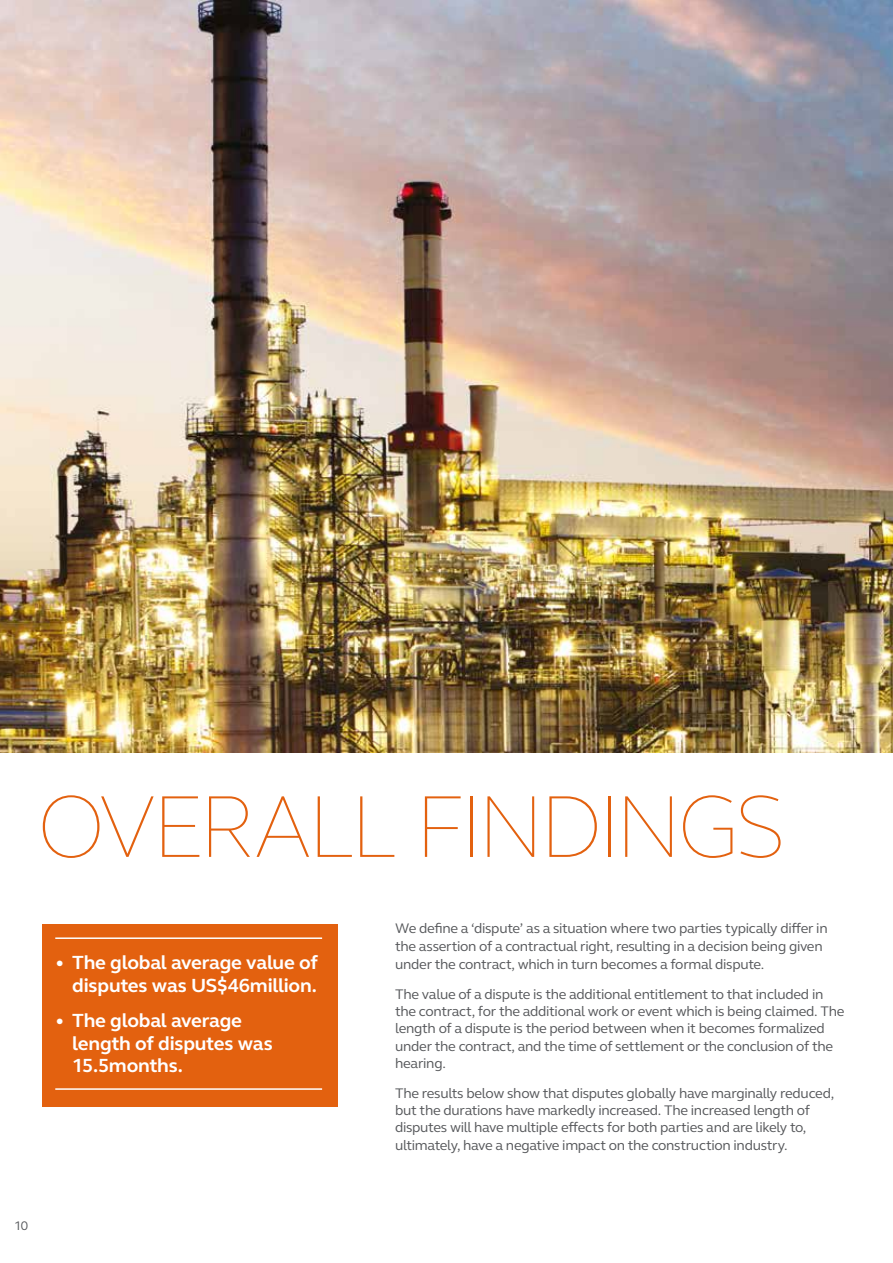
<style>
.page{position:relative;width:893px;height:1263px;background:#fff}
.page>*{position:absolute;margin:0;border:0;box-sizing:border-box;transform-origin:0 0}
.t1{font:100 90px "FS Elliot Pro";letter-spacing:-.06em;color:#e3610f}
.t2{font:700 19.5px/22.5px "FS Elliot Pro";letter-spacing:-.015em;color:#fff;text-align:right}
.t3{font:14.25px/17.2px "FS Elliot Pro";letter-spacing:-.02em;color:#55575a}
.t4{font:12.75px "FS Elliot Pro";color:#55575a}
</style>
<div class="page">
<img style="left:0;top:0;width:893px;height:753px">
<div style="left:43px;top:924px;width:295px;height:183px;background:#e3610f"></div>
<hr style="left:55px;top:1088px;width:267px;height:2px;background:#fff">
<hr style="left:55px;top:937px;width:267px;height:2px;background:#fff">
<h1 class="t1" style="left:37px;top:766px;width:750px">OVERALL FINDINGS</h1>
<h2 class="t2" style="left:55px;top:951px;width:264px">• The global average value of disputes was US$46million.</h2>
<h2 class="t2" style="left:72px;top:1009px;width:202px;text-align:left;text-indent:-17px">• The global average length of disputes was<br>15.5months.</h2>
<p class="t3" style="left:395px;top:919px;width:434px;line-height:17.7px">We define a ‘dispute’ as a situation where two parties typically differ in the assertion of a contractual right, resulting in a decision being given under the contract, which in turn becomes a formal dispute.</p>
<p class="t3" style="left:395px;top:985px;width:451px">The value of a dispute is the additional entitlement to that included in the contract, for the additional work or event which is being claimed. The length of a dispute is the period between when it becomes formalized under the contract, and the time of settlement or the conclusion of the hearing.</p>
<p class="t3" style="left:395px;top:1084px;width:441px">The results below show that disputes globally have marginally reduced, but the durations have markedly increased. The increased length of disputes will have multiple effects for both parties and are likely to, ultimately, have a negative impact on the construction industry.</p>
<p class="t4" style="left:14px;top:1217px;width:16px">10</p>
</div>
